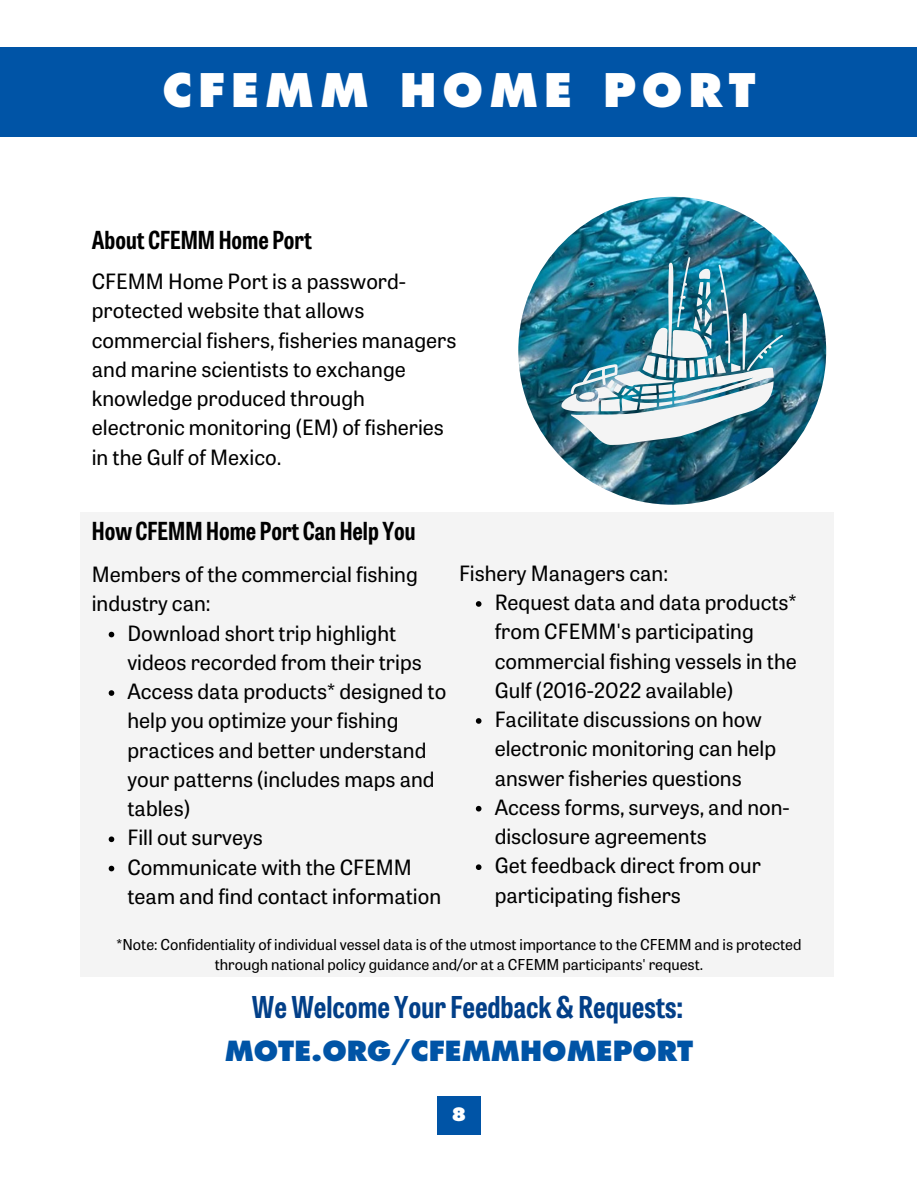
<style>
.page{position:relative;width:918px;height:1188px;background:#fff}
.page>*{position:absolute;margin:0;border:0;box-sizing:border-box;transform-origin:0 0}
.t1{font:800 45px "Futura";letter-spacing:.135em;color:#fff}
.t2{font:700 30px "Tablet Gothic Condensed";color:#023f88}
.t3{font:800 27px "Futura";color:#0054a6}
.t4{font:700 24.75px "Tablet Gothic Condensed";color:#000}
.t5{font:21px/29.2px "Tablet Gothic";color:#000}
.t6{font:800 18px "Futura";color:#fff}
.t7{font:15px/20.2px "Tablet Gothic";color:#000;text-align:center}
</style>
<div class="page">
<img style="left:518px;top:197px;width:308px;height:308px;border-radius:50%">
<img style="left:561px;top:257px;width:222px;height:188px">
<div style="left:80px;top:512px;width:753px;height:465px;background:#f4f4f4"></div>
<svg style="left:109px;top:632px;width:5px;height:5px"></svg>
<svg style="left:109px;top:690px;width:5px;height:6px"></svg>
<svg style="left:109px;top:836px;width:5px;height:6px"></svg>
<svg style="left:109px;top:866px;width:5px;height:5px"></svg>
<svg style="left:476px;top:601px;width:6px;height:6px"></svg>
<svg style="left:476px;top:718px;width:6px;height:6px"></svg>
<svg style="left:476px;top:806px;width:6px;height:6px"></svg>
<svg style="left:476px;top:864px;width:6px;height:6px"></svg>
<div style="left:438px;top:1096px;width:42px;height:39px;background:#0054a6"></div>
<div style="left:0;top:47px;width:917px;height:89px;background:#0054a6"></div>
<h1 class="t1" style="left:162px;top:63px;width:595px">CFEMM HOME PORT</h1>
<p class="t4" style="left:92px;top:229px;width:222px">About CFEMMHome Port</p>
<p class="t5" style="left:92px;top:269px;width:366px">CFEMM Home Port is a password&shy;protected website that allows commercial fishers, fisheries managers and marine scientists to exchange knowledge produced through electronic monitoring (EM) of fisheries in the Gulf of Mexico.</p>
<p class="t4" style="left:92px;top:521px;width:325px">HowCFEMMHome Port Can Help You</p>
<p class="t5" style="left:92px;top:562px;width:328px">Members of the commercial fishing industry can:</p>
<p class="t5" style="left:127px;top:621px;width:320px">Download short trip highlight videos recorded from their trips<br>Access data products* designed to help you optimize your fishing practices and better understand your patterns (includes maps and tables)<br>Fill out surveys<br>Communicate with the CFEMM team and find contact information</p>
<p class="t5" style="left:459px;top:561px;width:211px">Fishery Managers can:</p>
<p class="t5" style="left:495px;top:590px;width:304px">Request data and data products* from CFEMM's participating commercial fishing vessels in the<br>Gulf (2016-2022 available)<br>Facilitate discussions on how electronic monitoring can help answer fisheries questions<br>Access forms, surveys, and non&shy;disclosure agreements<br>Get feedback direct from our participating fishers</p>
<p class="t7" style="left:117px;top:936px;width:686px">*Note: Confidentiality of individual vessel data is of the utmost importance to the CFEMM and is protected through national policy guidance and/or at a CFEMM participants' request.</p>
<h2 class="t2" style="left:252px;top:993px;width:433px">WeWelcome Your Feedback&amp;Requests:</h2>
<p class="t3" style="left:225px;top:1035px;width:470px">MOTE.ORG/CFEMMHOMEPORT</p>
<p class="t6" style="left:452px;top:1103px;width:16px">8</p>
</div>
